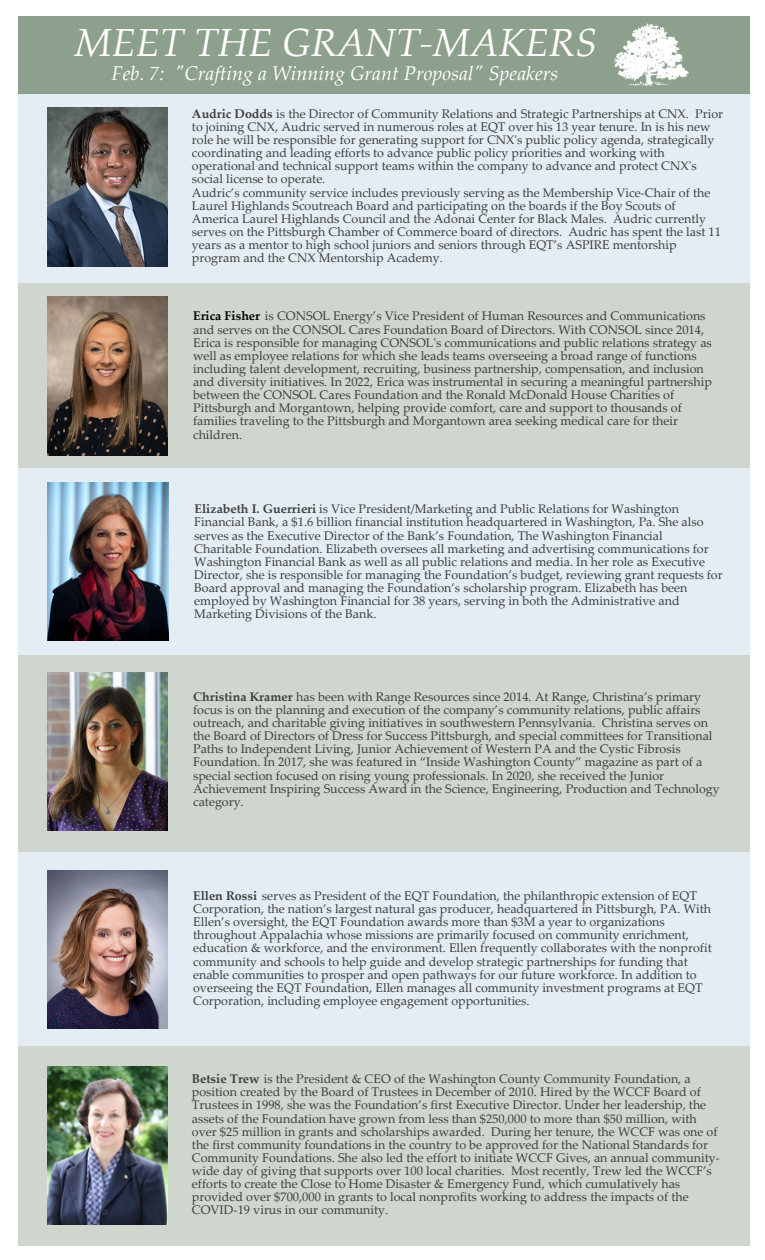
<style>
.page{position:relative;width:765px;height:1260px;background:#fff}
.page>*{position:absolute;margin:0;border:0;box-sizing:border-box;transform-origin:0 0}
.t1{font:italic 39.38px "Palatino Linotype";color:#fff}
.t2{font:italic 20px "Palatino Linotype";color:#fff}
.t3{font:12.5px/13.1px "Palatino Linotype";color:#3e3e3e}
.s1{font-weight:700}
.s2{font-weight:700;color:#000}
</style>
<div class="page">
<div style="left:18px;top:649px;width:731px;height:203px;background:#ced6ce"></div>
<div style="left:18px;top:283px;width:731px;height:185px;background:#ced6ce"></div>
<div style="left:18px;top:468px;width:731px;height:187px;background:#e4edf3"></div>
<div style="left:18px;top:852px;width:731px;height:194px;background:#e4edf3"></div>
<div style="left:18px;top:93px;width:731px;height:190px;background:#e4edf3"></div>
<img style="left:47px;top:108px;width:120px;height:158px">
<div style="left:18px;top:16px;width:731px;height:77px;background:#8d9f8d"></div>
<img style="left:615px;top:23px;width:74px;height:63px">
<div style="left:18px;top:1046px;width:731px;height:200px;background:#ced6ce"></div>
<img style="left:47px;top:1067px;width:120px;height:158px">
<img style="left:47px;top:672px;width:120px;height:159px">
<img style="left:47px;top:482px;width:121px;height:159px">
<img style="left:47px;top:870px;width:120px;height:159px">
<img style="left:47px;top:297px;width:120px;height:158px">
<h1 class="t1" style="left:75px;top:27px;width:523px">MEET THE GRANT-MAKERS</h1>
<h2 class="t2" style="left:112px;top:65px;width:448px">Feb. 7: "Crafting a Winning Grant Proposal" Speakers</h2>
<p class="t3" style="left:192px;top:109px;width:533px"><span class="s1">Audric Dodds</span> is the Director of Community Relations and Strategic Partnerships at CNX. Prior to joining CNX, Audric served in numerous roles at EQT over his 13 year tenure. In is his new role he will be responsible for generating support for CNX's public policy agenda, strategically coordinating and leading efforts to advance public policy priorities and working with operational and technical support teams within the company to advance and protect CNX's social license to operate.<br>Audric’s community service includes previously serving as the Membership Vice-Chair of the Laurel Highlands Scoutreach Board and participating on the boards if the Boy Scouts of America Laurel Highlands Council and the Adonai Center for Black Males. Audric currently serves on the Pittsburgh Chamber of Commerce board of directors. Audric has spent the last 11 years as a mentor to high school juniors and seniors through EQT’s ASPIRE mentorship program and the CNX Mentorship Academy.</p>
<p class="t3" style="left:193px;top:311px;width:520px"><span class="s2">Erica Fisher</span> is CONSOL Energy’s Vice President of Human Resources and Communications and serves on the CONSOL Cares Foundation Board of Directors. With CONSOL since 2014, Erica is responsible for managing CONSOL's communications and public relations strategy as well as employee relations for which she leads teams overseeing a broad range of functions including talent development, recruiting, business partnership, compensation, and inclusion and diversity initiatives. In 2022, Erica was instrumental in securing a meaningful partnership between the CONSOL Cares Foundation and the Ronald McDonald House Charities of Pittsburgh and Morgantown, helping provide comfort, care and support to thousands of families traveling to the Pittsburgh and Morgantown area seeking medical care for their children.</p>
<p class="t3" style="left:194px;top:504px;width:530px"><span class="s1">Elizabeth I. Guerrieri</span> is Vice President/Marketing and Public Relations for Washington Financial Bank, a $1.6 billion financial institution headquartered in Washington, Pa. She also serves as the Executive Director of the Bank’s Foundation, The Washington Financial Charitable Foundation. Elizabeth oversees all marketing and advertising communications for Washington Financial Bank as well as all public relations and media. In her role as Executive Director, she is responsible for managing the Foundation’s budget, reviewing grant requests for Board approval and managing the Foundation’s scholarship program. Elizabeth has been employed by Washington Financial for 38 years, serving in both the Administrative and Marketing Divisions of the Bank.</p>
<p class="t3" style="left:193px;top:691px;width:528px"><span class="s1">Christina Kramer</span> has been with Range Resources since 2014. At Range, Christina’s primary focus is on the planning and execution of the company’s community relations, public affairs outreach, and charitable giving initiatives in southwestern Pennsylvania. Christina serves on the Board of Directors of Dress for Success Pittsburgh, and special committees for Transitional Paths to Independent Living, Junior Achievement of Western PA and the Cystic Fibrosis Foundation. In 2017, she was featured in “Inside Washington County” magazine as part of a special section focused on rising young professionals. In 2020, she received the Junior Achievement Inspiring Success Award in the Science, Engineering, Production and Technology category.</p>
<p class="t3" style="left:193px;top:891px;width:520px"><span class="s1">Ellen Rossi</span> serves as President of the EQT Foundation, the philanthropic extension of EQT Corporation, the nation’s largest natural gas producer, headquartered in Pittsburgh, PA. With Ellen’s oversight, the EQT Foundation awards more than $3M a year to organizations throughout Appalachia whose missions are primarily focused on community enrichment, education &amp; workforce, and the environment. Ellen frequently collaborates with the nonprofit community and schools to help guide and develop strategic partnerships for funding that enable communities to prosper and open pathways for our future workforce. In addition to overseeing the EQT Foundation, Ellen manages all community investment programs at EQT Corporation, including employee engagement opportunities.</p>
<p class="t3" style="left:192px;top:1074px;width:530px"><span class="s1">Betsie Trew</span> is the President &amp; CEO of the Washington County Community Foundation, a position created by the Board of Trustees in December of 2010. Hired by the WCCF Board of Trustees in 1998, she was the Foundation’s first Executive Director. Under her leadership, the assets of the Foundation have grown from less than $250,000 to more than $50 million, with over $25 million in grants and scholarships awarded. During her tenure, the WCCF was one of the first community foundations in the country to be approved for the National Standards for Community Foundations. She also led the effort to initiate WCCF Gives, an annual community&shy;wide day of giving that supports over 100 local charities. Most recently, Trew led the WCCF’s efforts to create the Close to Home Disaster &amp; Emergency Fund, which cumulatively has provided over $700,000 in grants to local nonprofits working to address the impacts of the COVID-19 virus in our community.</p>
</div>
